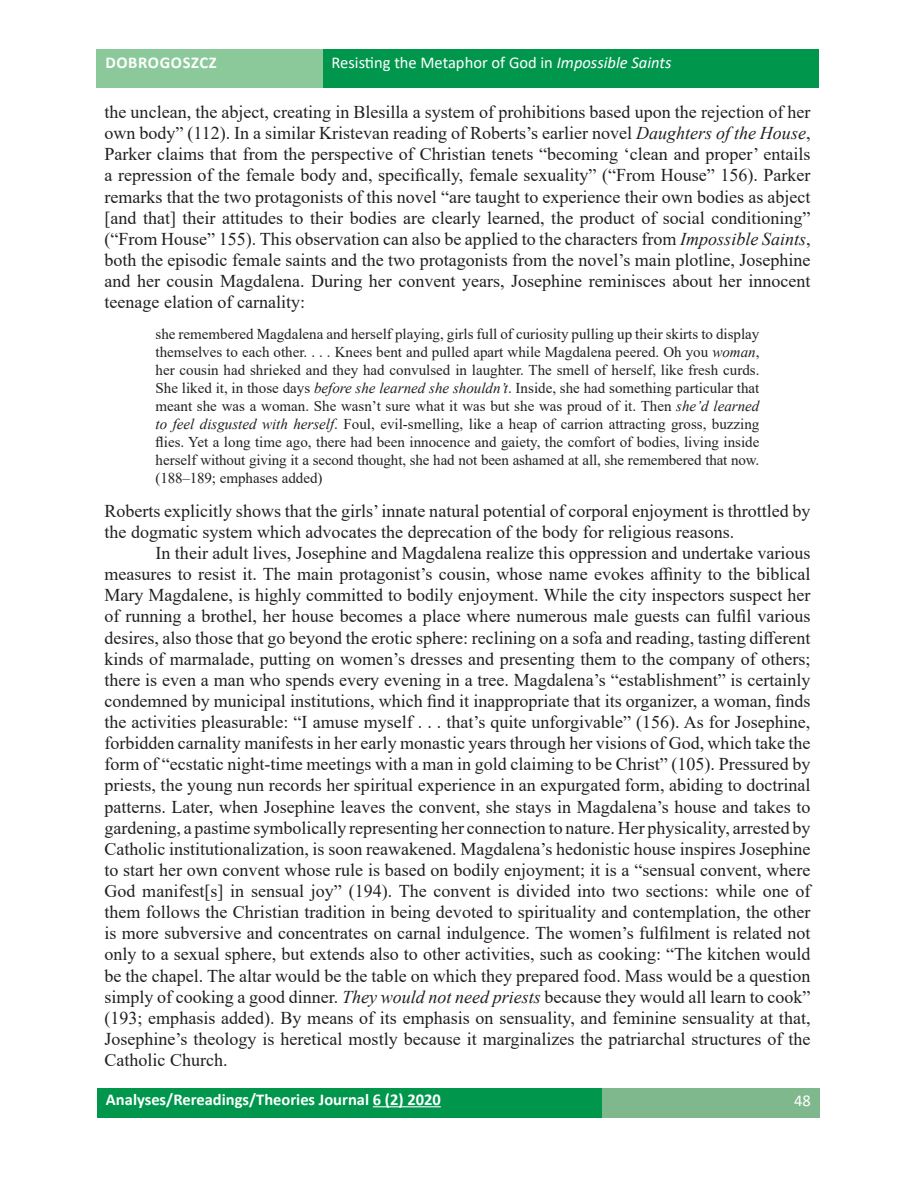
<style>
.page{position:relative;width:915px;height:1187px;background:#fff}
.page>*{position:absolute;margin:0;border:0;box-sizing:border-box;transform-origin:0 0}
.t1{font:18px/21.1px "Times New Roman";color:#231f20;text-align:justify}
.t2{font:16.5px "Calibri";color:#fff}
.t3{font:700 16.5px "Calibri";color:#fff}
.t4{font:700 16.5px "Calibri";letter-spacing:.04em;color:#fff}
.t5{font:15px/18px "Times New Roman";letter-spacing:-.01em;color:#231f20;text-align:justify}
.s1{font-style:italic}
</style>
<div class="page">
<div style="left:97px;top:49px;width:226px;height:38px;background:#8cc99a"></div>
<div style="left:323px;top:49px;width:495px;height:38px;background:#00974d"></div>
<div style="left:602px;top:1088px;width:217px;height:30px;background:#7fb88d"></div>
<div style="left:97px;top:1088px;width:505px;height:30px;background:#00974d"></div>
<hr style="left:373px;top:1106px;width:67px;height:1px;background:#fff">
<p class="t4" style="left:105px;top:51px;width:113px">DOBROGOSZCZ</p>
<p class="t2" style="left:331px;top:51px;width:341px">Resisting the Metaphor of God in <span class="s1">Impossible Saints</span></p>
<p class="t1" style="left:104px;top:101px;width:707px">the unclean, the abject, creating in Blesilla a system of prohibitions based upon the rejection of her own body” (112). In a similar Kristevan reading of Roberts’s earlier novel <span class="s1">Daughters of the House</span>, Parker claims that from the perspective of Christian tenets “becoming ‘clean and proper’ entails a repression of the female body and, specifically, female sexuality” (“From House” 156). Parker remarks that the two protagonists of this novel “are taught to experience their own bodies as abject [and that] their attitudes to their bodies are clearly learned, the product of social conditioning” (“From House” 155). This observation can also be applied to the characters from <span class="s1">Impossible Saints</span>, both the episodic female saints and the two protagonists from the novel’s main plotline, Josephine and her cousin Magdalena. During her convent years, Josephine reminisces about her innocent teenage elation of carnality:</p>
<p class="t5" style="left:155px;top:324px;width:605px">she remembered Magdalena and herself playing, girls full of curiosity pulling up their skirts to display themselves to each other. . . . Knees bent and pulled apart while Magdalena peered. Oh you <span class="s1">woman</span>, her cousin had shrieked and they had convulsed in laughter. The smell of herself, like fresh curds.<br>She liked it, in those days <span class="s1">before she learned she shouldn’t</span>. Inside, she had something particular that meant she was a woman. She wasn’t sure what it was but she was proud of it. Then <span class="s1">she’d learned to feel disgusted with herself</span>. Foul, evil-smelling, like a heap of carrion attracting gross, buzzing flies. Yet a long time ago, there had been innocence and gaiety, the comfort of bodies, living inside herself without giving it a second thought, she had not been ashamed at all, she remembered that now. (188–189; emphases added)</p>
<p class="t1" style="left:104px;top:499px;width:707px">Roberts explicitly shows that the girls’ innate natural potential of corporal enjoyment is throttled by the dogmatic system which advocates the deprecation of the body for religious reasons.</p>
<p class="t1" style="left:104px;top:542px;width:707px;text-indent:51px">In their adult lives, Josephine and Magdalena realize this oppression and undertake various measures to resist it. The main protagonist’s cousin, whose name evokes affinity to the biblical Mary Magdalene, is highly committed to bodily enjoyment. While the city inspectors suspect her of running a brothel, her house becomes a place where numerous male guests can fulfil various desires, also those that go beyond the erotic sphere: reclining on a sofa and reading, tasting different kinds of marmalade, putting on women’s dresses and presenting them to the company of others; there is even a man who spends every evening in a tree. Magdalena’s “establishment” is certainly condemned by municipal institutions, which find it inappropriate that its organizer, a woman, finds the activities pleasurable: “I amuse myself . . . that’s quite unforgivable” (156). As for Josephine, forbidden carnality manifests in her early monastic years through her visions of God, which take the form of “ecstatic night-time meetings with a man in gold claiming to be Christ” (105). Pressured by priests, the young nun records her spiritual experience in an expurgated form, abiding to doctrinal patterns. Later, when Josephine leaves the convent, she stays in Magdalena’s house and takes to gardening, a pastime symbolically representing her connection to nature. Her physicality, arrested by Catholic institutionalization, is soon reawakened. Magdalena’s hedonistic house inspires Josephine to start her own convent whose rule is based on bodily enjoyment; it is a “sensual convent, where God manifest[s] in sensual joy” (194). The convent is divided into two sections: while one of them follows the Christian tradition in being devoted to spirituality and contemplation, the other is more subversive and concentrates on carnal indulgence. The women’s fulfilment is related not only to a sexual sphere, but extends also to other activities, such as cooking: “The kitchen would be the chapel. The altar would be the table on which they prepared food. Mass would be a question simply of cooking a good dinner. <span class="s1">They would not need priests</span> because they would all learn to cook” (193; emphasis added). By means of its emphasis on sensuality, and feminine sensuality at that, Josephine’s theology is heretical mostly because it marginalizes the patriarchal structures of the Catholic Church.</p>
<p class="t3" style="left:106px;top:1087px;width:336px">Analyses/Rereadings/Theories Journal 6 (2) 2020</p>
<p class="t2" style="left:793px;top:1088px;width:18px">48</p>
</div>
